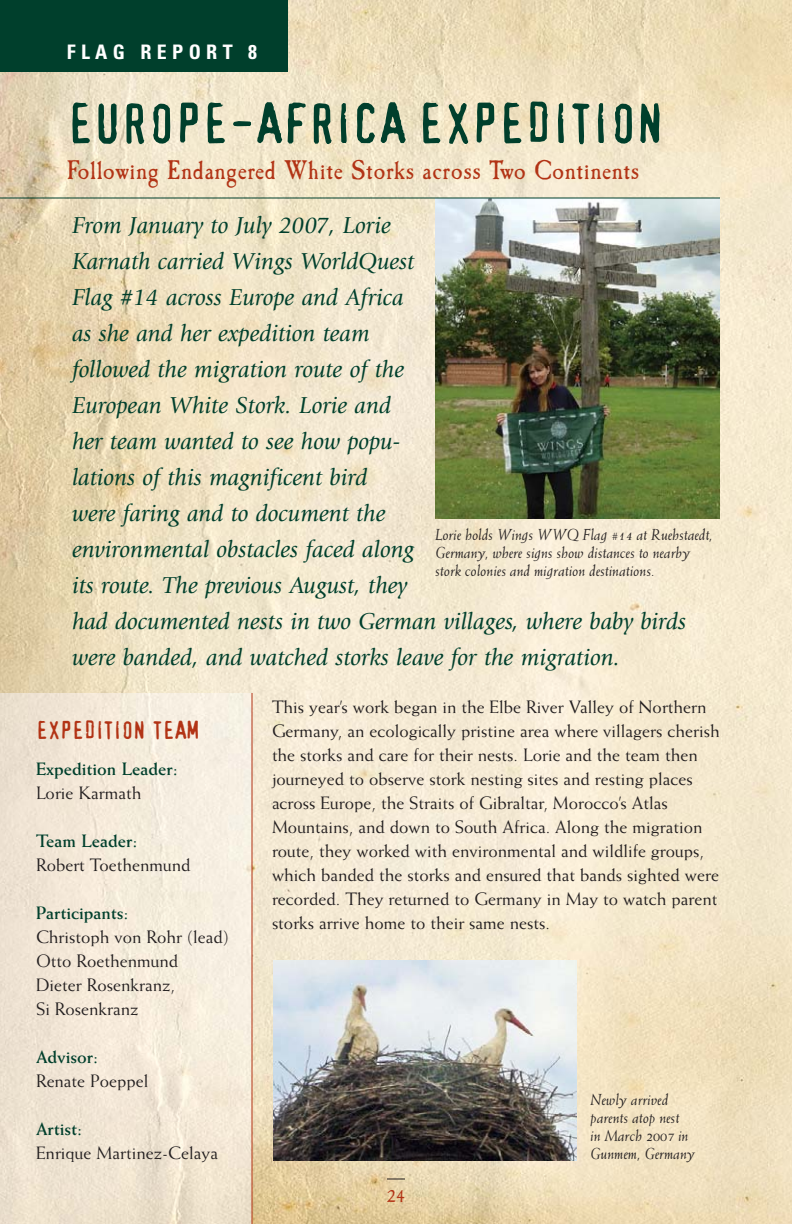
<style>
.page{position:relative;width:792px;height:1224px;background:#fff}
.page>*{position:absolute;margin:0;border:0;box-sizing:border-box;transform-origin:0 0}
.t1{font:54px "Confidential";color:#003f2c}
.t2{font:28px "Caslon Antique";letter-spacing:.02em;color:#b23315}
.t3{font:italic 24px/36px "Giovanni";color:#003f2c}
.t4{font:24px "Confidential";color:#b23315}
.t5{font:700 condensed 20px "Univers";letter-spacing:.265em;color:#fff}
.t6{font:18px/24px "Weiss";color:#231f20}
.t7{font:700 18px "Weiss";color:#003f2c}
.t8{font:18px "Old Claude LP Std";color:#b23315}
.t9{font:italic 16px/18px "Weiss";color:#231f20}
</style>
<div class="page">
<img style="left:0;top:0;width:792px;height:1224px">
<div style="left:0;top:0;width:288px;height:72px;background:#003f2c"></div>
<svg style="left:387px;top:1179px;width:18px;height:1px"></svg>
<img style="left:0;top:693px;width:252px;height:531px">
<hr style="left:252px;top:693px;width:1px;height:531px;background:#b23315">
<img style="left:436px;top:199px;width:284px;height:319px">
<hr style="left:0;top:198px;width:720px;height:1px;background:#003f2c">
<img style="left:273px;top:961px;width:303px;height:200px">
<p class="t5" style="left:67px;top:45px;width:192px">FLAG REPORT 8</p>
<h1 class="t1" style="left:67px;top:93px;width:598px">EUROPE-AFRICA EXPEDITION</h1>
<h2 class="t2" style="left:67px;top:161px;width:574px">Following Endangered White Storks across Two Continents</h2>
<p class="t3" style="left:72px;top:209px;width:616px">From January to July 2007, Lorie<br>Karnath carried Wings WorldQuest<br>Flag #14 across Europe and Africa<br>as she and her expedition team<br>followed the migration route of the<br>European White Stork. Lorie and<br>her team wanted to see how popu-<br>lations of this magnificent bird<br>were faring and to document the<br>environmental obstacles faced along<br>its route. The previous August, they<br>had documented nests in two German villages, where baby birds were banded, and watched storks leave for the migration.</p>
<p class="t6" style="left:272px;top:696px;width:449px">This year’s work began in the Elbe River Valley of Northern Germany, an ecologically pristine area where villagers cherish the storks and care for their nests. Lorie and the team then journeyed to observe stork nesting sites and resting places across Europe, the Straits of Gibraltar, Morocco’s Atlas Mountains, and down to South Africa. Along the migration route, they worked with environmental and wildlife groups, which banded the storks and ensured that bands sighted were recorded. They returned to Germany in May to watch parent storks arrive home to their same nests.</p>
<p class="t9" style="left:436px;top:527px;width:279px">Lorie holds Wings WWQ Flag #14 at Ruehstaedt,<br>Germany, where signs show distances to nearby stork colonies and migration destinations.</p>
<h3 class="t4" style="left:36px;top:717px;width:164px">EXPEDITION TEAM</h3>
<p class="t7" style="left:36px;top:762px;width:143px">Expedition Leader:</p>
<p class="t6" style="left:36px;top:782px;width:107px">Lorie Karmath</p>
<p class="t7" style="left:36px;top:834px;width:103px">Team Leader:</p>
<p class="t6" style="left:36px;top:854px;width:156px">Robert Toethenmund</p>
<p class="t7" style="left:36px;top:906px;width:94px">Participants:</p>
<p class="t6" style="left:36px;top:926px;width:194px">Christoph von Rohr (lead)<br>Otto Roethenmund<br>Dieter Rosenkranz,<br>Si Rosenkranz</p>
<p class="t7" style="left:36px;top:1050px;width:64px">Advisor:</p>
<p class="t6" style="left:36px;top:1070px;width:114px">Renate Poeppel</p>
<p class="t7" style="left:36px;top:1122px;width:48px">Artist:</p>
<p class="t6" style="left:36px;top:1142px;width:184px">Enrique Martinez-Celaya</p>
<p class="t9" style="left:591px;top:1092px;width:106px">Newly arrived parents atop nest<br>in March 2007 in<br>Gunmem, Germany</p>
<p class="t8" style="left:387px;top:1185px;width:19px">24</p>
</div>
